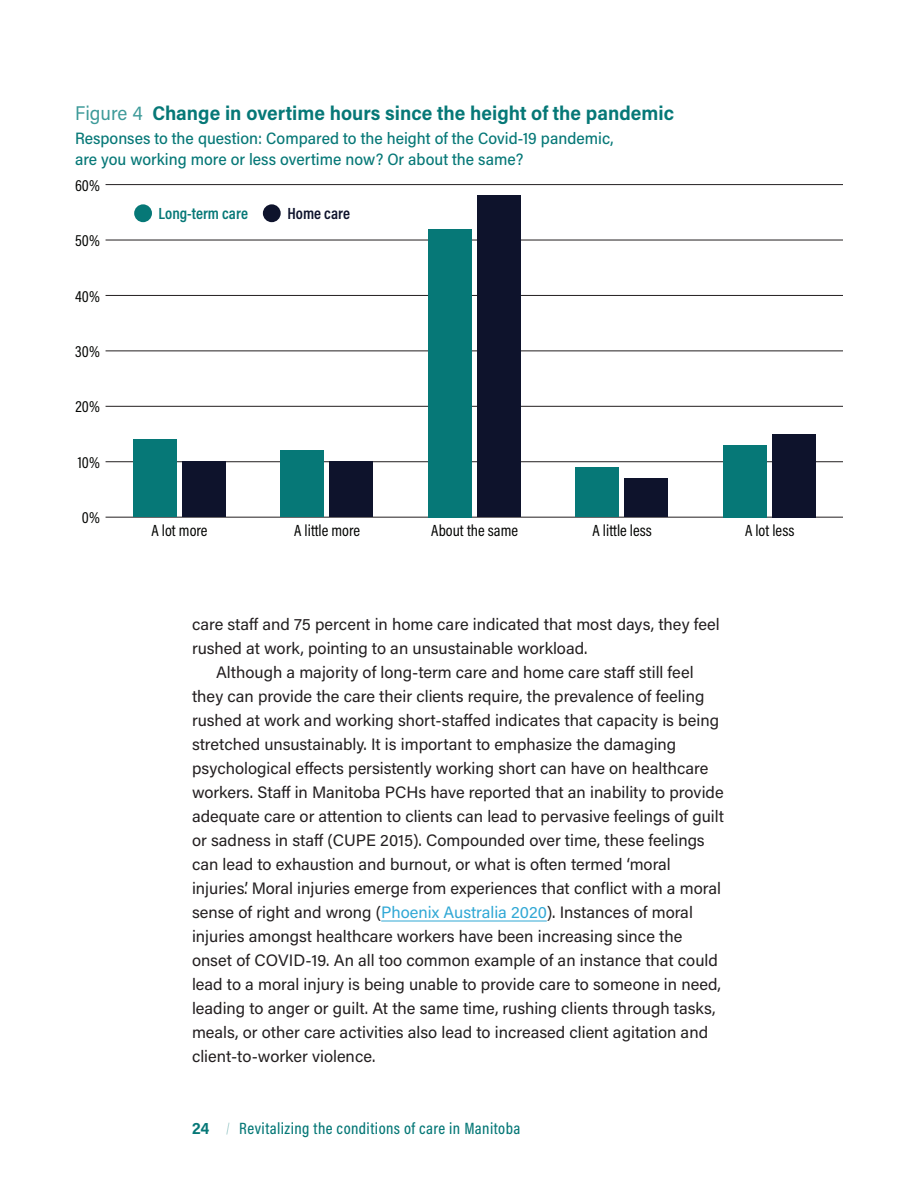
<style>
.page{position:relative;width:918px;height:1188px;background:#fff}
.page>*{position:absolute;margin:0;border:0;box-sizing:border-box;transform-origin:0 0}
.Figure_title{font:700 19.8px "Acumin Pro Semi Cond";color:#067877}
.Body_text{font:16.5px/24px "Acumin Pro";color:#231f20}
.Figure_subtitle{font:500 16.5px/21px "Acumin Pro Semi Cond";color:#067877}
.t1{font:500 16.5px "Acumin Pro Cond";letter-spacing:.025em;color:#067877}
.t2{font:16.35px "Acumin Pro Cond";color:#040503}
.t3{font:600 16.35px "Acumin Pro Cond";color:#067877}
.t4{font:600 16.35px "Acumin Pro Cond";color:#0e132c}
.s1{font-weight:400;color:#3d9a99}
.s2{color:#31a8d5}
.s3{font-family:"Acumin Pro Semi Cond";font-weight:700}
.s4{font-family:"Acumin Pro Extra Cond";font-weight:100}
</style>
<div class="page">
<hr style="left:381px;top:921px;width:166px;height:1px;background:#31a8d5">
<hr style="left:106px;top:517px;width:737px;height:1px;background:#231f20">
<hr style="left:106px;top:461px;width:737px;height:1px;background:#231f20">
<hr style="left:106px;top:406px;width:737px;height:1px;background:#231f20">
<hr style="left:106px;top:351px;width:737px;height:1px;background:#231f20">
<hr style="left:106px;top:295px;width:737px;height:1px;background:#231f20">
<hr style="left:106px;top:240px;width:737px;height:1px;background:#231f20">
<hr style="left:106px;top:184px;width:737px;height:1px;background:#231f20">
<div style="left:182px;top:462px;width:44px;height:55px;background:#0e132c"></div>
<div style="left:329px;top:462px;width:44px;height:55px;background:#0e132c"></div>
<div style="left:477px;top:196px;width:44px;height:321px;background:#0e132c"></div>
<div style="left:624px;top:478px;width:44px;height:39px;background:#0e132c"></div>
<div style="left:772px;top:434px;width:43px;height:83px;background:#0e132c"></div>
<div style="left:133px;top:440px;width:44px;height:77px;background:#067877"></div>
<div style="left:281px;top:451px;width:43px;height:66px;background:#067877"></div>
<div style="left:428px;top:229px;width:44px;height:288px;background:#067877"></div>
<div style="left:576px;top:467px;width:43px;height:50px;background:#067877"></div>
<div style="left:723px;top:445px;width:44px;height:72px;background:#067877"></div>
<div style="left:134px;top:204px;width:18px;height:18px;background:#067877;border-radius:50%"></div>
<div style="left:263px;top:204px;width:18px;height:18px;background:#0e132c;border-radius:50%"></div>
<p class="Figure_title" style="left:75px;top:99px;width:601px"><span class="s1">Figure 4</span> Change in overtime hours since the height of the pandemic</p>
<p class="Figure_subtitle" style="left:75px;top:127px;width:540px">Responses to the question: Compared to the height of the Covid-19 pandemic, are you working more or less overtime now? Or about the same?</p>
<p class="t2" style="left:75px;top:174px;width:26px">60%</p>
<p class="t2" style="left:75px;top:230px;width:26px">50%</p>
<p class="t2" style="left:75px;top:285px;width:26px">40%</p>
<p class="t2" style="left:75px;top:341px;width:26px">30%</p>
<p class="t2" style="left:76px;top:396px;width:26px">20%</p>
<p class="t2" style="left:78px;top:452px;width:24px">10%</p>
<p class="t2" style="left:82px;top:507px;width:20px">0%</p>
<p class="t3" style="left:159px;top:202px;width:91px">Long-term care</p>
<p class="t4" style="left:287px;top:202px;width:64px">Home care</p>
<p class="t2" style="left:151px;top:520px;width:58px">A lot more</p>
<p class="t2" style="left:294px;top:520px;width:68px">A little more</p>
<p class="t2" style="left:431px;top:520px;width:88px">About the same</p>
<p class="t2" style="left:592px;top:520px;width:61px">A little less</p>
<p class="t2" style="left:745px;top:520px;width:51px">A lot less</p>
<p class="Body_text" style="left:192px;top:612px;width:529px">care staff and 75 percent in home care indicated that most days, they feel rushed at work, pointing to an unsustainable workload.</p>
<p class="Body_text" style="left:192px;top:660px;width:534px;text-indent:24px">Although a majority of long-term care and home care staff still feel they can provide the care their clients require, the prevalence of feeling rushed at work and working short-staffed indicates that capacity is being stretched unsustainably. It is important to emphasize the damaging psychological effects persistently working short can have on healthcare workers. Staff in Manitoba PCHs have reported that an inability to provide adequate care or attention to clients can lead to pervasive feelings of guilt or sadness in staff (CUPE 2015). Compounded over time, these feelings can lead to exhaustion and burnout, or what is often termed ‘moral injuries’. Moral injuries emerge from experiences that conflict with a moral sense of right and wrong (<span class="s2">Phoenix Australia 2020</span>). Instances of moral injuries amongst healthcare workers have been increasing since the onset of COVID-19. An all too common example of an instance that could lead to a moral injury is being unable to provide care to someone in need, leading to anger or guilt. At the same time, rushing clients through tasks, meals, or other care activities also lead to increased client agitation and client-to-worker violence.</p>
<p class="t1" style="left:192px;top:1118px;width:330px"><span class="s3">24</span> <span class="s4">/</span> Revitalizing the conditions of care in Manitoba</p>
</div>
